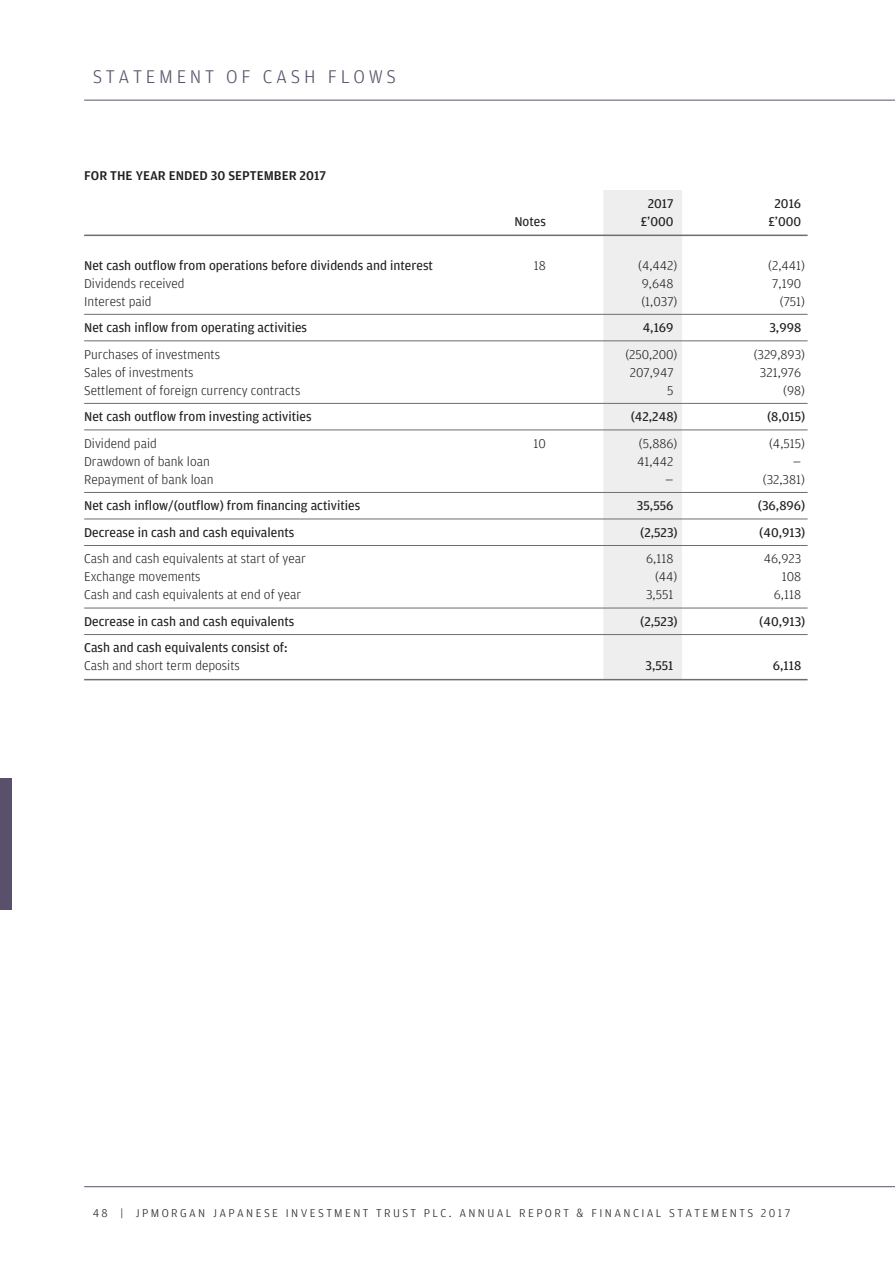
<style>
.page{position:relative;width:895px;height:1263px;background:#fff}
.page>*{position:absolute;margin:0;border:0;box-sizing:border-box;transform-origin:0 0}
.t1{font:300 19.5px "Amplitude";letter-spacing:.19em;color:#59516b}
.t2{font:300 13.5px "Amplitude";color:#231f20}
.t3{font:13.5px "Amplitude";color:#231f20}
.t4{font:500 13.5px "Amplitude";color:#231f20}
.t5{font:300 12px "Amplitude";letter-spacing:.2em;color:#231f20}
</style>
<div class="page">
<hr style="left:84px;top:1186px;width:808px;height:1px;background:#59516b">
<div style="left:0;top:777px;width:12px;height:132px;background:#59516b"></div>
<hr style="left:84px;top:100px;width:808px;height:1px;background:#59516b">
<div style="left:603px;top:190px;width:78px;height:489px;background:#eeeeef"></div>
<hr style="left:84px;top:234px;width:723px;height:2px;background:#6c6d70">
<hr style="left:84px;top:314px;width:723px;height:1px;background:#6c6d70">
<hr style="left:84px;top:340px;width:723px;height:1px;background:#6c6d70">
<hr style="left:84px;top:403px;width:723px;height:1px;background:#6c6d70">
<hr style="left:84px;top:429px;width:723px;height:1px;background:#6c6d70">
<hr style="left:84px;top:492px;width:723px;height:1px;background:#6c6d70">
<hr style="left:84px;top:518px;width:723px;height:1px;background:#6c6d70">
<hr style="left:84px;top:545px;width:723px;height:1px;background:#6c6d70">
<hr style="left:84px;top:607px;width:723px;height:1px;background:#6c6d70">
<hr style="left:84px;top:634px;width:723px;height:1px;background:#6c6d70">
<hr style="left:84px;top:678px;width:723px;height:2px;background:#6c6d70">
<h1 class="t1" style="left:93px;top:65px;width:305px">STATEMENT OF CASH FLOWS</h1>
<p class="t4" style="left:84px;top:167px;width:243px">FOR THE YEAR ENDED 30 SEPTEMBER 2017</p>
<p class="t3" style="left:647px;top:195px;width:27px">2017</p>
<p class="t3" style="left:774px;top:195px;width:28px">2016</p>
<p class="t3" style="left:514px;top:213px;width:33px">Notes</p>
<p class="t3" style="left:640px;top:213px;width:34px">£’000</p>
<p class="t3" style="left:768px;top:213px;width:34px">£’000</p>
<p class="t3" style="left:84px;top:257px;width:350px">Net cash outflow from operations before dividends and interest</p>
<p class="t2" style="left:533px;top:257px;width:14px">18</p>
<p class="t2" style="left:638px;top:257px;width:41px">(4,442)</p>
<p class="t2" style="left:768px;top:257px;width:38px">(2,441)</p>
<p class="t2" style="left:84px;top:275px;width:102px">Dividends received</p>
<p class="t2" style="left:641px;top:275px;width:33px">9,648</p>
<p class="t2" style="left:772px;top:275px;width:30px">7,190</p>
<p class="t2" style="left:84px;top:293px;width:69px">Interest paid</p>
<p class="t2" style="left:641px;top:293px;width:38px">(1,037)</p>
<p class="t2" style="left:779px;top:293px;width:27px">(751)</p>
<p class="t3" style="left:84px;top:319px;width:224px">Net cash inflow from operating activities</p>
<p class="t3" style="left:642px;top:319px;width:32px">4,169</p>
<p class="t3" style="left:769px;top:319px;width:33px">3,998</p>
<p class="t2" style="left:84px;top:346px;width:137px">Purchases of investments</p>
<p class="t2" style="left:625px;top:346px;width:54px">(250,200)</p>
<p class="t2" style="left:753px;top:346px;width:53px">(329,893)</p>
<p class="t2" style="left:84px;top:364px;width:111px">Sales of investments</p>
<p class="t2" style="left:629px;top:364px;width:45px">207,947</p>
<p class="t2" style="left:759px;top:364px;width:43px">321,976</p>
<p class="t2" style="left:84px;top:382px;width:217px">Settlement of foreign currency contracts</p>
<p class="t2" style="left:667px;top:382px;width:8px">5</p>
<p class="t2" style="left:783px;top:382px;width:23px">(98)</p>
<p class="t3" style="left:84px;top:408px;width:229px">Net cash outflow from investing activities</p>
<p class="t3" style="left:630px;top:408px;width:49px">(42,248)</p>
<p class="t3" style="left:766px;top:408px;width:40px">(8,015)</p>
<p class="t2" style="left:84px;top:435px;width:74px">Dividend paid</p>
<p class="t2" style="left:533px;top:435px;width:14px">10</p>
<p class="t2" style="left:638px;top:435px;width:40px">(5,886)</p>
<p class="t2" style="left:768px;top:435px;width:37px">(4,515)</p>
<p class="t2" style="left:84px;top:453px;width:127px">Drawdown of bank loan</p>
<p class="t2" style="left:637px;top:453px;width:38px">41,442</p>
<p class="t2" style="left:792px;top:453px;width:10px">—</p>
<p class="t2" style="left:84px;top:471px;width:131px">Repayment of bank loan</p>
<p class="t2" style="left:665px;top:471px;width:10px">—</p>
<p class="t2" style="left:762px;top:471px;width:44px">(32,381)</p>
<p class="t3" style="left:84px;top:497px;width:277px">Net cash inflow/(outflow) from financing activities</p>
<p class="t3" style="left:636px;top:497px;width:38px">35,556</p>
<p class="t3" style="left:757px;top:497px;width:49px">(36,896)</p>
<p class="t3" style="left:84px;top:524px;width:212px">Decrease in cash and cash equivalents</p>
<p class="t3" style="left:640px;top:524px;width:39px">(2,523)</p>
<p class="t3" style="left:759px;top:524px;width:48px">(40,913)</p>
<p class="t2" style="left:84px;top:550px;width:223px">Cash and cash equivalents at start of year</p>
<p class="t2" style="left:646px;top:550px;width:29px">6,118</p>
<p class="t2" style="left:763px;top:550px;width:39px">46,923</p>
<p class="t2" style="left:84px;top:568px;width:118px">Exchange movements</p>
<p class="t2" style="left:654px;top:568px;width:24px">(44)</p>
<p class="t2" style="left:781px;top:568px;width:21px">108</p>
<p class="t2" style="left:84px;top:586px;width:218px">Cash and cash equivalents at end of year</p>
<p class="t2" style="left:646px;top:586px;width:29px">3,551</p>
<p class="t2" style="left:773px;top:586px;width:29px">6,118</p>
<p class="t3" style="left:84px;top:613px;width:212px">Decrease in cash and cash equivalents</p>
<p class="t3" style="left:640px;top:613px;width:39px">(2,523)</p>
<p class="t3" style="left:759px;top:613px;width:48px">(40,913)</p>
<p class="t3" style="left:84px;top:639px;width:205px">Cash and cash equivalents consist of:</p>
<p class="t2" style="left:84px;top:657px;width:157px">Cash and short term deposits</p>
<p class="t3" style="left:645px;top:657px;width:30px">3,551</p>
<p class="t3" style="left:772px;top:657px;width:30px">6,118</p>
<p class="t5" style="left:93px;top:1205px;width:698px">48 | JPMORGAN JAPANESE INVESTMENT TRUST PLC. ANNUAL REPORT &amp; FINANCIAL STATEMENTS 2017</p>
</div>
